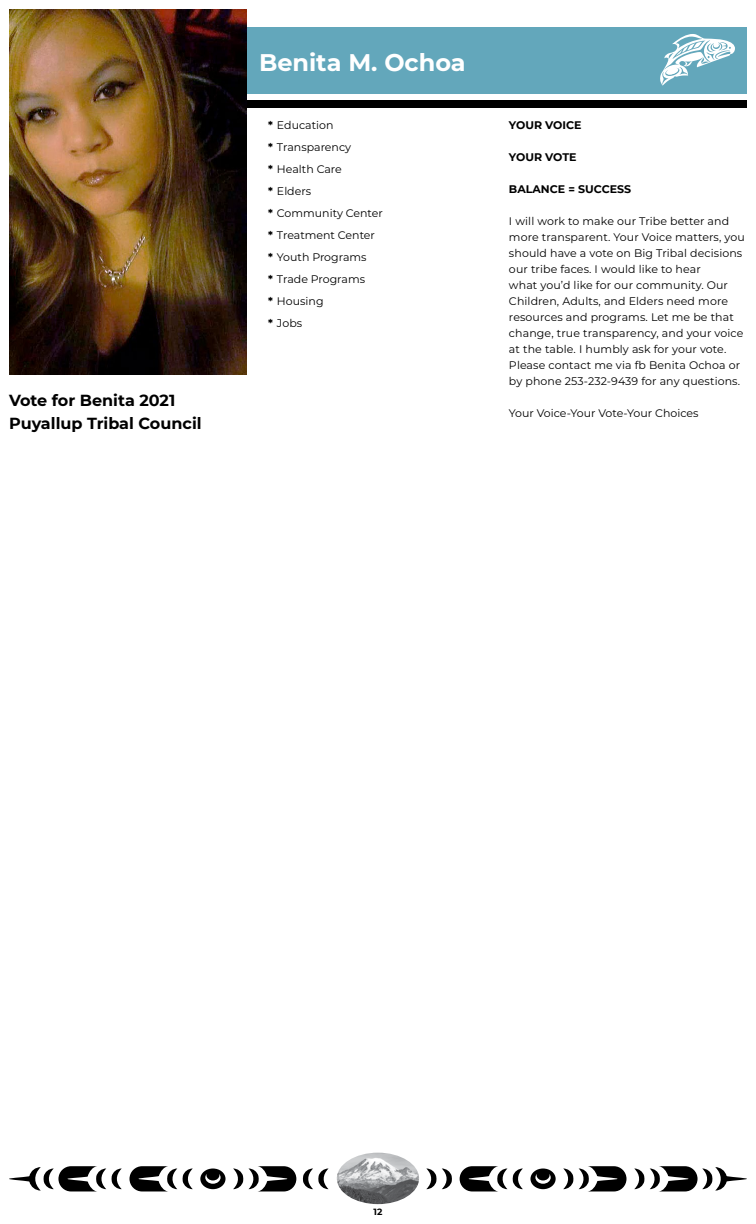
<style>
.page{position:relative;width:756px;height:1224px;background:#fff}
.page>*{position:absolute;margin:0;border:0;box-sizing:border-box;transform-origin:0 0}
.t1{font:700 24px "Montserrat";color:#fff}
.t2{font:700 16px/23px "Montserrat";color:#000}
.t3{font:11px/16px "Montserrat";letter-spacing:.01em;color:#000}
.t4{font:700 11px "Montserrat";color:#000}
.t5{font:700 9px "Montserrat";color:#000}
.s1{font-weight:700}
</style>
<div class="page">
<div style="left:247px;top:27px;width:500px;height:67px;background:#63a7bb"></div>
<svg style="left:660px;top:34px;width:75px;height:52px"></svg>
<img style="left:337px;top:1153px;width:82px;height:51px">
<svg style="left:426px;top:1169px;width:26px;height:20px"></svg>
<svg style="left:460px;top:1166px;width:63px;height:25px"></svg>
<svg style="left:563px;top:1169px;width:10px;height:20px"></svg>
<svg style="left:579px;top:1166px;width:48px;height:25px"></svg>
<svg style="left:530px;top:1169px;width:26px;height:20px"></svg>
<svg style="left:634px;top:1169px;width:10px;height:20px"></svg>
<svg style="left:650px;top:1166px;width:97px;height:25px"></svg>
<svg style="left:183px;top:1169px;width:10px;height:20px"></svg>
<svg style="left:303px;top:1169px;width:26px;height:20px"></svg>
<svg style="left:129px;top:1166px;width:48px;height:25px"></svg>
<svg style="left:233px;top:1166px;width:63px;height:25px"></svg>
<svg style="left:200px;top:1169px;width:26px;height:20px"></svg>
<svg style="left:112px;top:1169px;width:10px;height:20px"></svg>
<svg style="left:9px;top:1166px;width:97px;height:25px"></svg>
<div style="left:247px;top:100px;width:500px;height:7px;background:#000"></div>
<img style="left:9px;top:9px;width:238px;height:365px">
<h2 class="t2" style="left:9px;top:388px;width:194px">Vote for Benita 2021<br>Puyallup Tribal Council</h2>
<h1 class="t1" style="left:259px;top:46px;width:208px">Benita M. Ochoa</h1>
<p class="t3" style="left:268px;top:114px;width:116px;line-height:22px"><span class="s1">*</span> Education<br><span class="s1">*</span> Transparency<br><span class="s1">*</span> Health Care<br><span class="s1">*</span> Elders<br><span class="s1">*</span> Community Center <span class="s1">*</span> Treatment Center<br><span class="s1">*</span> Youth Programs<br><span class="s1">*</span> Trade Programs<br><span class="s1">*</span> Housing<br><span class="s1">*</span> Jobs</p>
<p class="t4" style="left:509px;top:118px;width:74px">YOUR VOICE</p>
<p class="t4" style="left:509px;top:150px;width:69px">YOUR VOTE</p>
<p class="t4" style="left:509px;top:182px;width:124px">BALANCE = SUCCESS</p>
<p class="t3" style="left:509px;top:213px;width:237px">I will work to make our Tribe better and more transparent. Your Voice matters, you should have a vote on Big Tribal decisions our tribe faces. I would like to hear<br>what you’d like for our community. Our Children, Adults, and Elders need more resources and programs. Let me be that change, true transparency, and your voice at the table. I humbly ask for your vote.<br>Please contact me via fb Benita Ochoa or by phone 253-232-9439 for any questions.</p>
<p class="t3" style="left:509px;top:405px;width:191px">Your Voice-Your Vote-Your Choices</p>
<p class="t5" style="left:374px;top:1205px;width:10px">12</p>
</div>
